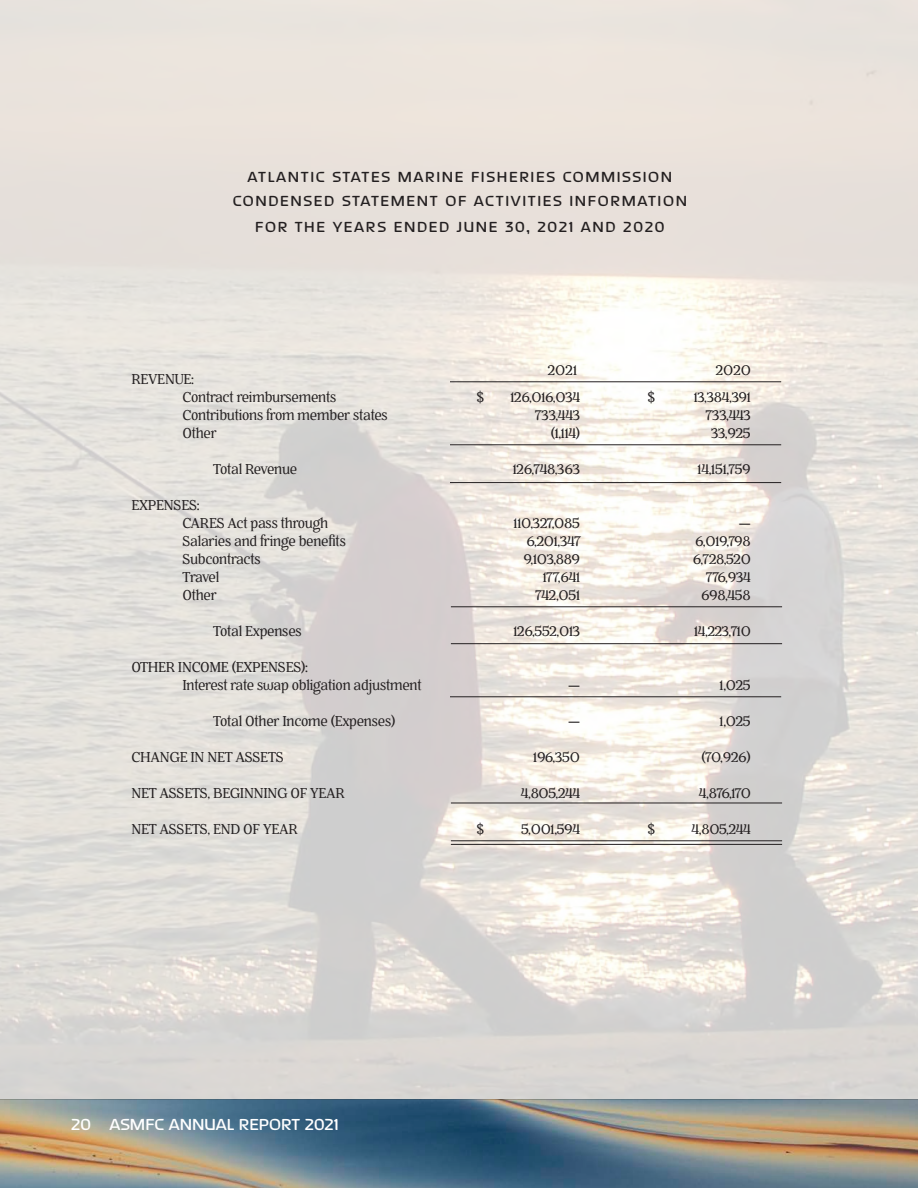
<style>
.page{position:relative;width:918px;height:1188px;background:#fff}
.page>*{position:absolute;margin:0;border:0;box-sizing:border-box;transform-origin:0 0}
.t1{font:500 18px "September";color:#fff}
.t2{font:500 16.5px "September";letter-spacing:.1em;color:#231f20}
.t3{font:15px "Battlefin";letter-spacing:-.02em;color:#231f20}
.t4{font:15px "Battlefin";color:#211d1e}
</style>
<div class="page">
<img style="left:0;top:0;width:918px;height:1188px">
<hr style="left:451px;top:844px;width:331px;height:1px;background:#231f20">
<hr style="left:451px;top:841px;width:331px;height:1px;background:#231f20">
<hr style="left:450px;top:382px;width:331px;height:1px;background:#231f20">
<hr style="left:450px;top:445px;width:331px;height:1px;background:#231f20">
<hr style="left:450px;top:482px;width:331px;height:1px;background:#231f20">
<hr style="left:451px;top:607px;width:331px;height:1px;background:#231f20">
<hr style="left:451px;top:643px;width:331px;height:1px;background:#231f20">
<hr style="left:450px;top:697px;width:331px;height:1px;background:#231f20">
<hr style="left:451px;top:803px;width:331px;height:1px;background:#231f20">
<p class="t2" style="left:247px;top:167px;width:426px">ATLANTIC STATES MARINE FISHERIES COMMISSION</p>
<p class="t2" style="left:233px;top:191px;width:456px">CONDENSED STATEMENT OF ACTIVITIES INFORMATION</p>
<p class="t2" style="left:255px;top:216px;width:411px">FOR THE YEARS ENDED JUNE 30, 2021 AND 2020</p>
<p class="t4" style="left:548px;top:362px;width:31px">2021</p>
<p class="t4" style="left:716px;top:362px;width:37px">2020</p>
<p class="t3" style="left:131px;top:371px;width:64px">REVENUE:</p>
<p class="t3" style="left:182px;top:389px;width:156px">Contract reimbursements</p>
<p class="t3" style="left:476px;top:389px;width:9px">$</p>
<p class="t3" style="left:511px;top:389px;width:71px">126,016,034</p>
<p class="t3" style="left:647px;top:389px;width:9px">$</p>
<p class="t3" style="left:694px;top:389px;width:59px">13,384,391</p>
<p class="t3" style="left:182px;top:407px;width:207px">Contributions from member states</p>
<p class="t3" style="left:535px;top:407px;width:46px">733,443</p>
<p class="t3" style="left:706px;top:407px;width:46px">733,443</p>
<p class="t3" style="left:182px;top:425px;width:36px">Other</p>
<p class="t3" style="left:551px;top:425px;width:31px">(1,114)</p>
<p class="t3" style="left:711px;top:425px;width:41px">33,925</p>
<p class="t3" style="left:213px;top:461px;width:86px">Total Revenue</p>
<p class="t3" style="left:513px;top:461px;width:69px">126,748,363</p>
<p class="t3" style="left:698px;top:461px;width:55px">14,151,759</p>
<p class="t3" style="left:131px;top:497px;width:70px">EXPENSES:</p>
<p class="t3" style="left:182px;top:515px;width:148px">CARES Act pass through</p>
<p class="t3" style="left:514px;top:515px;width:68px">110,327,085</p>
<p class="t3" style="left:739px;top:515px;width:13px">—</p>
<p class="t3" style="left:182px;top:533px;width:165px">Salaries and fringe benefits</p>
<p class="t3" style="left:527px;top:533px;width:55px">6,201,347</p>
<p class="t3" style="left:695px;top:533px;width:57px">6,019,798</p>
<p class="t3" style="left:182px;top:551px;width:80px">Subcontracts</p>
<p class="t3" style="left:523px;top:551px;width:58px">9,103,889</p>
<p class="t3" style="left:693px;top:551px;width:60px">6,728,520</p>
<p class="t3" style="left:182px;top:569px;width:39px">Travel</p>
<p class="t3" style="left:543px;top:569px;width:39px">177,641</p>
<p class="t3" style="left:706px;top:569px;width:46px">776,934</p>
<p class="t3" style="left:182px;top:587px;width:36px">Other</p>
<p class="t3" style="left:536px;top:587px;width:46px">742,051</p>
<p class="t3" style="left:701px;top:587px;width:51px">698,458</p>
<p class="t3" style="left:213px;top:623px;width:90px">Total Expenses</p>
<p class="t3" style="left:514px;top:623px;width:68px">126,552,013</p>
<p class="t3" style="left:694px;top:623px;width:58px">14,223,710</p>
<p class="t3" style="left:131px;top:659px;width:178px">OTHER INCOME (EXPENSES):</p>
<p class="t3" style="left:182px;top:677px;width:241px">Interest rate swap obligation adjustment</p>
<p class="t3" style="left:568px;top:677px;width:13px">—</p>
<p class="t3" style="left:720px;top:677px;width:33px">1,025</p>
<p class="t3" style="left:213px;top:713px;width:184px">Total Other Income (Expenses)</p>
<p class="t3" style="left:568px;top:713px;width:13px">—</p>
<p class="t3" style="left:720px;top:713px;width:33px">1,025</p>
<p class="t3" style="left:131px;top:749px;width:154px">CHANGE IN NET ASSETS</p>
<p class="t3" style="left:533px;top:749px;width:48px">196,350</p>
<p class="t3" style="left:702px;top:749px;width:51px">(70,926)</p>
<p class="t3" style="left:131px;top:785px;width:215px">NET ASSETS, BEGINNING OF YEAR</p>
<p class="t3" style="left:521px;top:785px;width:61px">4,805,244</p>
<p class="t3" style="left:699px;top:785px;width:54px">4,876,170</p>
<p class="t3" style="left:131px;top:821px;width:168px">NET ASSETS, END OF YEAR</p>
<p class="t3" style="left:476px;top:821px;width:9px">$</p>
<p class="t3" style="left:521px;top:821px;width:60px">5,001,594</p>
<p class="t3" style="left:647px;top:821px;width:9px">$</p>
<p class="t3" style="left:691px;top:821px;width:61px">4,805,244</p>
<p class="t1" style="left:71px;top:1113px;width:269px">20 ASMFC ANNUAL REPORT 2021</p>
</div>
